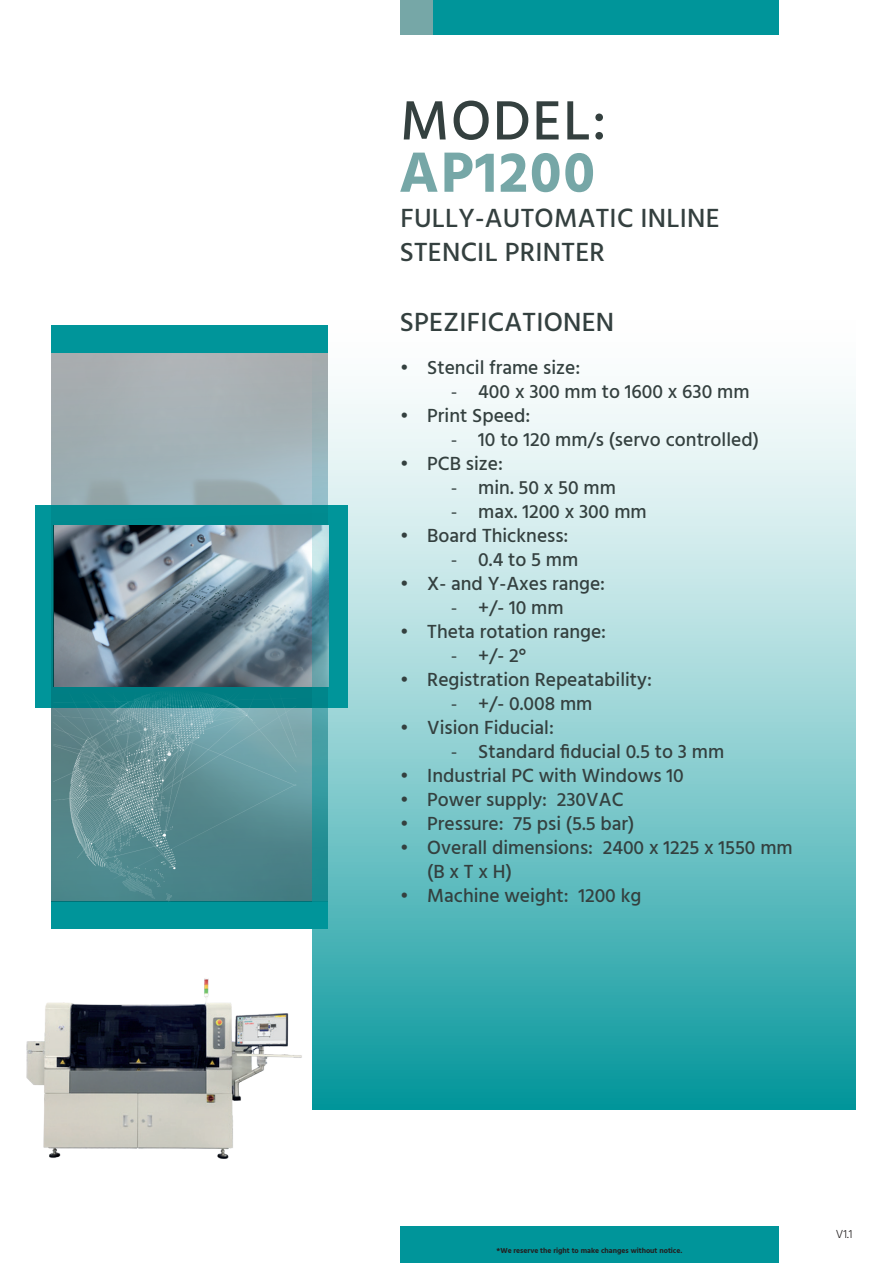
<style>
.page{position:relative;width:893px;height:1263px;background:#fff}
.page>*{position:absolute;margin:0;border:0;box-sizing:border-box;transform-origin:0 0}
.t1{font:700 58.05px "Hind";letter-spacing:.03em;color:#76a7a7}
.t2{font:500 56.7px "Hind";letter-spacing:.03em;color:#34403f}
.t3{font:500 27px "Hind";letter-spacing:.01em;color:#34403f}
.t4{font:500 19.5px/24px "Hind";color:#34403f}
.t5{font:300 12px "Hind";color:#231f20}
.t6{font:700 7.5px "Hind";color:#231f20}
.s1{font-family:"Calibri";font-weight:400}
</style>
<div class="page">
<div style="left:52px;top:901px;width:276px;height:28px;background:#00959a"></div>
<div style="left:52px;top:325px;width:276px;height:28px;background:#00959a"></div>
<div style="left:35px;top:505px;width:312px;height:202px;background:#00959a"></div>
<svg style="left:52px;top:353px;width:261px;height:548px;background:#8caaaf"></svg>
<img style="left:54px;top:525px;width:259px;height:161px">
<img style="left:52px;top:686px;width:248px;height:215px">
<div style="left:400px;top:1227px;width:379px;height:36px;background:#00959a"></div>
<div style="left:400px;top:0;width:379px;height:34px;background:#00959a"></div>
<div style="left:400px;top:0;width:33px;height:34px;background:#76a7a7"></div>
<svg style="left:313px;top:353px;width:543px;height:757px;background:#8acdd0"></svg>
<img style="left:26px;top:978px;width:276px;height:181px">
<p class="t2" style="left:400px;top:82px;width:208px">MODEL:</p>
<p class="t1" style="left:399px;top:138px;width:198px">AP1200</p>
<p class="t3" style="left:400px;top:199px;width:321px">FULLY-AUTOMATIC INLINE</p>
<p class="t3" style="left:400px;top:234px;width:207px">STENCIL PRINTER</p>
<p class="t3" style="left:400px;top:304px;width:216px">SPEZIFICATIONEN</p>
<p class="t4" style="left:400px;top:356px;width:182px">• Stencil frame size:</p>
<p class="t4" style="left:451px;top:380px;width:300px"><span class="s1">-</span> 400 x 300 mm to 1600 x 630 mm</p>
<p class="t4" style="left:400px;top:404px;width:132px">• Print Speed:</p>
<p class="t4" style="left:451px;top:428px;width:309px"><span class="s1">-</span> 10 to 120 mm/s (servo controlled)</p>
<p class="t4" style="left:400px;top:452px;width:104px">• PCB size:</p>
<p class="t4" style="left:451px;top:476px;width:166px"><span class="s1">-</span> min. 50 x 50 mm</p>
<p class="t4" style="left:451px;top:500px;width:197px"><span class="s1">-</span> max. 1200 x 300 mm</p>
<p class="t4" style="left:400px;top:524px;width:170px">• Board Thickness:</p>
<p class="t4" style="left:451px;top:548px;width:128px"><span class="s1">-</span> 0.4 to 5 mm</p>
<p class="t4" style="left:400px;top:572px;width:206px">• X- and Y-Axes range:</p>
<p class="t4" style="left:451px;top:596px;width:114px"><span class="s1">-</span> +/- 10 mm</p>
<p class="t4" style="left:400px;top:620px;width:207px">• Theta rotation range:</p>
<p class="t4" style="left:451px;top:644px;width:76px"><span class="s1">-</span> +/- 2°</p>
<p class="t4" style="left:400px;top:668px;width:253px">• Registration Repeatability:</p>
<p class="t4" style="left:451px;top:692px;width:143px"><span class="s1">-</span> +/- 0.008 mm</p>
<p class="t4" style="left:400px;top:716px;width:155px">• Vision Fiducial:</p>
<p class="t4" style="left:451px;top:740px;width:274px"><span class="s1">-</span> Standard fiducial 0.5 to 3 mm</p>
<p class="t4" style="left:400px;top:764px;width:285px">• Industrial PC with Windows 10</p>
<p class="t4" style="left:400px;top:788px;width:225px">• Power supply: 230VAC</p>
<p class="t4" style="left:400px;top:812px;width:236px">• Pressure: 75 psi (5.5 bar)</p>
<p class="t4" style="left:427px;top:836px;width:367px;text-indent:-27px">• Overall dimensions: 2400 x 1225 x 1550 mm (B x T x H)</p>
<p class="t4" style="left:400px;top:884px;width:243px">• Machine weight: 1200 kg</p>
<p class="t6" style="left:497px;top:1246px;width:187px">*We reserve the right to make changes without notice.</p>
<p class="t5" style="left:836px;top:1226px;width:18px">V1.1</p>
</div>
